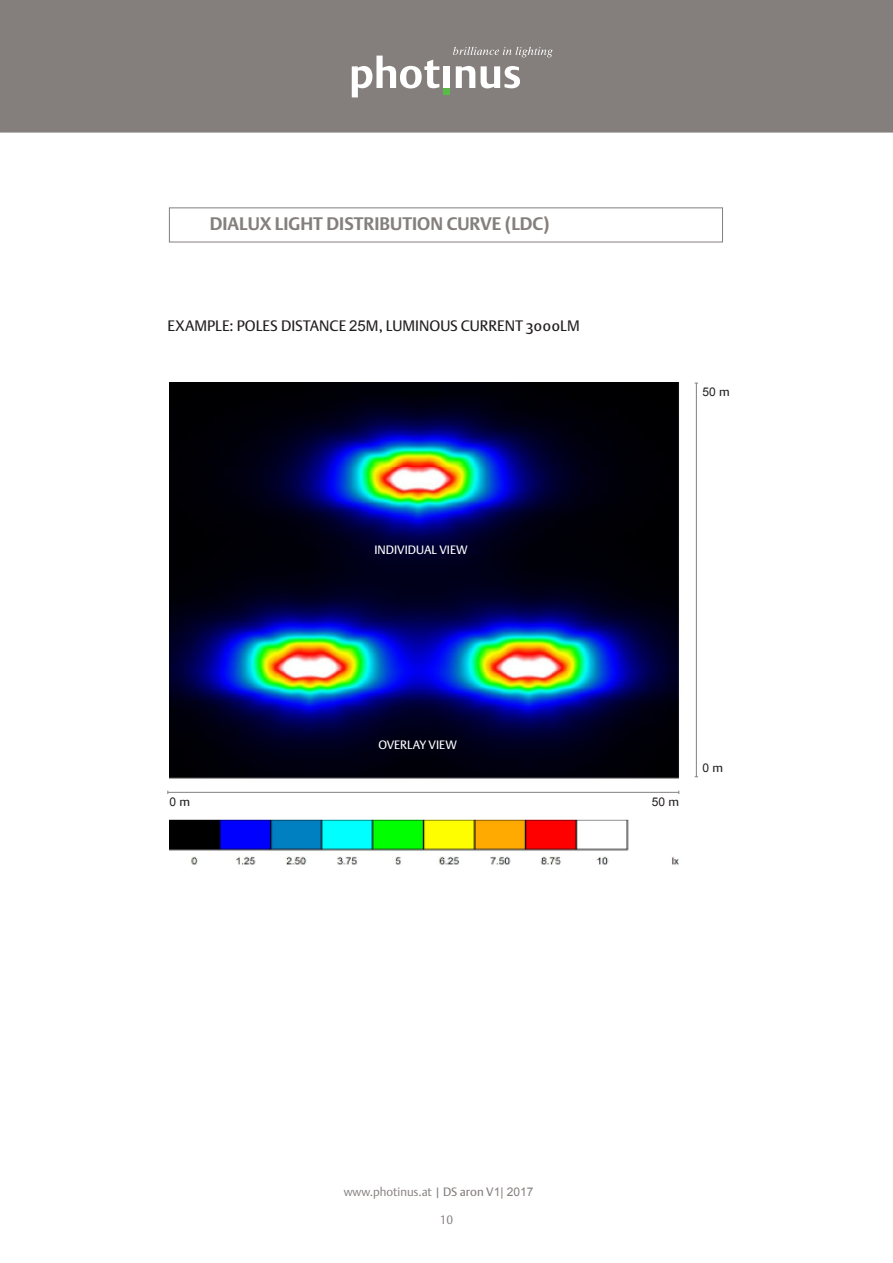
<style>
.page{position:relative;width:893px;height:1263px;background:#fff}
.page>*{position:absolute;margin:0;border:0;box-sizing:border-box;transform-origin:0 0}
.t1{font:700 18px "DTL Argo ST";color:#847f7d}
.t2{font:15px "DTL Argo ST";color:#231f20}
.t3{font:300 12px "DTL Argo T";color:#847f7d}
.t4{font:12px "DTL Argo ST";color:#fff}
.t5{font:12px "Arial";color:#231f20}
.s1{font-family:"Arial"}
.s2{font-family:"DTL Argo ST"}
.s3{font-family:"DTL Argo ST";font-weight:400}
.s4{font-family:"Arial";font-weight:400}
</style>
<div class="page">
<div style="left:0;top:0;width:893px;height:133px;background:#847f7d;border:2px solid #847f7d"></div>
<svg style="left:352px;top:47px;width:201px;height:50px"></svg>
<div style="left:169px;top:207px;width:554px;height:35px;border:1px solid #847f7d"></div>
<img style="left:170px;top:383px;width:527px;height:482px">
<hr style="left:696px;top:383px;width:1px;height:394px;background:#847f7d">
<hr style="left:168px;top:792px;width:511px;height:1px;background:#847f7d">
<p class="t1" style="left:210px;top:213px;width:341px">DIALUX LIGHT DISTRIBUTION CURVE (LDC)</p>
<p class="t2" style="left:167px;top:317px;width:414px">EXAMPLE: POLES DISTANCE <span class="s1">25</span>M, LUMINOUS CURRENT 3000LM</p>
<p class="t4" style="left:374px;top:542px;width:95px">INDIVIDUAL VIEW</p>
<p class="t5" style="left:702px;top:384px;width:29px">50 <span class="s2">m</span></p>
<p class="t5" style="left:170px;top:793px;width:22px">0 <span class="s2">m</span></p>
<p class="t4" style="left:378px;top:738px;width:80px">OVERLAY VIEW</p>
<p class="t5" style="left:652px;top:793px;width:29px">50 <span class="s2">m</span></p>
<p class="t5" style="left:702px;top:760px;width:22px">0 <span class="s2">m</span></p>
<p class="t3" style="left:344px;top:1184px;width:191px">www.photinus.at | <span class="s3">DS aron V</span><span class="s4">1| 2017</span></p>
<p class="t3" style="left:440px;top:1212px;width:15px">10</p>
</div>
